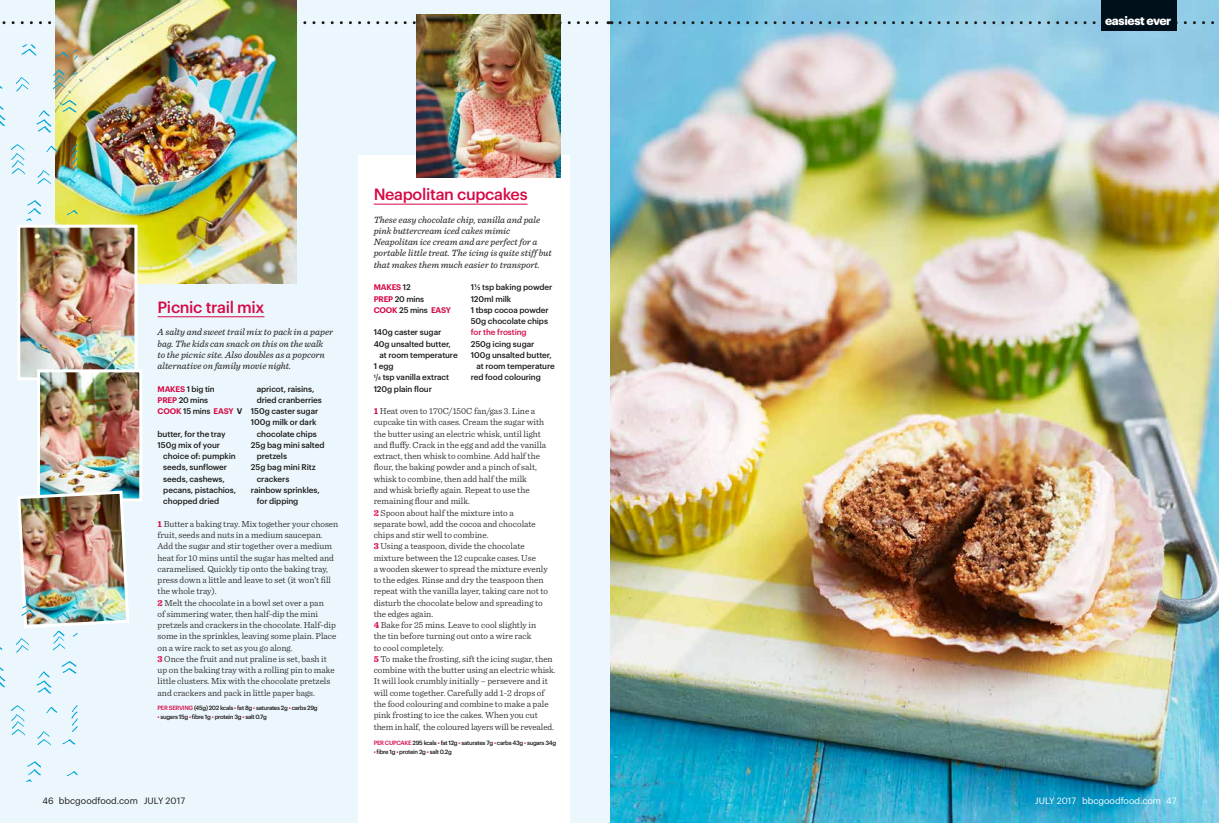
<style>
.page{position:relative;width:1219px;height:823px;background:#fff}
.page>*{position:absolute;margin:0;border:0;box-sizing:border-box;transform-origin:0 0}
.t1{font:500 16px "Graphik";letter-spacing:-.02em;color:#d60946}
.t2{font:700 12px "Graphik";letter-spacing:-.03em;color:#fff}
.t3{font:italic 9.5px/11.2px "Sentinel";color:#1b1a18}
.t4{font:300 9.2px/11.3px "Sentinel";color:#1b1a18}
.t5{font:9px "Graphik";color:#1b1a18}
.t6{font:9px "Graphik";color:#fff}
.t7{font:500 8.1px/11.3px "Graphik";letter-spacing:-.01em;color:#1b1a18}
.t8{font:500 8.1px "Graphik";letter-spacing:-.01em;color:#1b1a18;scale:.75 1}
.t9{font:500 8.1px "Graphik";letter-spacing:-.01em;color:#d60946}
.t10{font:500 8px/11.2px "Graphik";letter-spacing:-.025em;color:#1b1a18}
.t11{font:600 8px/11.2px "Graphik";letter-spacing:-.02em;color:#d60946}
.t12{font:500 6px "Graphik";letter-spacing:-.05em;color:#1b1a18}
.s1{font-weight:600;color:#d60946}
.s2{font-weight:600}
.s3{font-weight:700;color:#d60946}
.s4{color:#d60946}
.s5{font-weight:500;color:#1b1a18}
.s6{font-size:4.9px}
</style>
<div class="page">
<img style="left:609px;top:0;width:610px;height:822px">
<div style="left:0;top:0;width:609px;height:822px;background:#ecf7fd"></div>
<div style="left:359px;top:155px;width:211px;height:667px;background:#fff"></div>
<img style="left:416px;top:15px;width:145px;height:162px">
<img style="left:56px;top:0;width:241px;height:283px">
<img style="left:21px;top:228px;width:112px;height:148px">
<div style="left:17px;top:224px;width:120px;height:156px;border:3px solid #fff"></div>
<img style="left:41px;top:373px;width:97px;height:124px">
<div style="left:37px;top:369px;width:105px;height:132px;border:3px solid #fff"></div>
<svg style="left:2px;top:21px;width:610px;height:3px"></svg>
<svg style="left:620px;top:21px;width:599px;height:3px"></svg>
<div style="left:1101px;top:0;width:75px;height:31px;background:#00101b"></div>
<hr style="left:158px;top:316px;width:106px;height:1px;background:#d60946">
<hr style="left:374px;top:203px;width:154px;height:1px;background:#d60946">
<svg style="left:37px;top:731px;width:14px;height:14px"></svg>
<svg style="left:11px;top:705px;width:14px;height:30px"></svg>
<svg style="left:0;top:667px;width:5px;height:20px"></svg>
<svg style="left:71px;top:705px;width:6px;height:26px"></svg>
<svg style="left:68px;top:771px;width:9px;height:4px"></svg>
<svg style="left:36px;top:671px;width:15px;height:22px"></svg>
<svg style="left:46px;top:706px;width:11px;height:7px"></svg>
<svg style="left:63px;top:739px;width:12px;height:5px"></svg>
<img style="left:16px;top:489px;width:115px;height:163px">
<svg style="left:61px;top:661px;width:16px;height:12px"></svg>
<svg style="left:27px;top:761px;width:14px;height:20px"></svg>
<svg style="left:37px;top:170px;width:14px;height:14px"></svg>
<svg style="left:53px;top:69px;width:12px;height:20px"></svg>
<svg style="left:16px;top:77px;width:13px;height:15px"></svg>
<svg style="left:11px;top:144px;width:14px;height:30px"></svg>
<svg style="left:0;top:106px;width:5px;height:20px"></svg>
<svg style="left:21px;top:44px;width:16px;height:12px"></svg>
<svg style="left:71px;top:144px;width:6px;height:27px"></svg>
<svg style="left:73px;top:71px;width:4px;height:5px"></svg>
<svg style="left:67px;top:209px;width:10px;height:6px"></svg>
<svg style="left:36px;top:110px;width:15px;height:23px"></svg>
<svg style="left:46px;top:145px;width:11px;height:7px"></svg>
<svg style="left:63px;top:177px;width:12px;height:6px"></svg>
<svg style="left:56px;top:49px;width:21px;height:11px"></svg>
<svg style="left:61px;top:100px;width:16px;height:12px"></svg>
<svg style="left:27px;top:200px;width:14px;height:20px"></svg>
<h1 class="t1" style="left:158px;top:294px;width:108px">Picnic trail mix</h1>
<p class="t3" style="left:158px;top:326px;width:177px">A salty and sweet trail mix to pack in a paper bag. The kids can snack on this on the walk to the picnic site. Also doubles as a popcorn alternative on family movie night.</p>
<p class="t10" style="left:158px;top:382px;width:86px"><span class="s1">MAKES</span> 1 big tin<br><span class="s1">PREP</span> 20 mins<br><span class="s1">COOK</span> 15 mins <span class="s1">EASY</span> <span class="s2">V</span></p>
<p class="t7" style="left:158px;top:427px;width:70px">butter, for the tray</p>
<p class="t7" style="left:158px;top:438px;width:64px">150g mix of your</p>
<p class="t7" style="left:163px;top:449px;width:74px">choice of: pumpkin</p>
<p class="t7" style="left:163px;top:461px;width:65px">seeds, sunflower</p>
<p class="t7" style="left:163px;top:472px;width:63px">seeds, cashews,</p>
<p class="t7" style="left:163px;top:483px;width:74px">pecans, pistachios,</p>
<p class="t7" style="left:163px;top:494px;width:57px">chopped dried</p>
<p class="t7" style="left:257px;top:382px;width:59px">apricot, raisins,</p>
<p class="t7" style="left:257px;top:393px;width:67px">dried cranberries</p>
<p class="t7" style="left:251px;top:404px;width:69px">150g caster sugar</p>
<p class="t7" style="left:251px;top:416px;width:67px">100g milk or dark</p>
<p class="t7" style="left:257px;top:427px;width:62px">chocolate chips</p>
<p class="t7" style="left:251px;top:438px;width:75px">25g bag mini salted</p>
<p class="t7" style="left:257px;top:449px;width:32px">pretzels</p>
<p class="t7" style="left:251px;top:461px;width:66px">25g bag mini Ritz</p>
<p class="t7" style="left:257px;top:472px;width:34px">crackers</p>
<p class="t7" style="left:251px;top:483px;width:70px">rainbow sprinkles,</p>
<p class="t7" style="left:257px;top:494px;width:43px">for dipping</p>
<p class="t4" style="left:158px;top:517px;width:182px"><span class="s3">1</span> Butter a baking tray. Mix together your chosen fruit, seeds and nuts in a medium saucepan.<br>Add the sugar and stir together over a medium heat for 10 mins until the sugar has melted and caramelised. Quickly tip onto the baking tray, press down a little and leave to set (it won’t fill the whole tray).<br><span class="s3">2</span> Melt the chocolate in a bowl set over a pan<br>of simmering water, then half-dip the mini pretzels and crackers in the chocolate. Half-dip some in the sprinkles, leaving some plain. Place on a wire rack to set as you go along.<br><span class="s3">3</span> Once the fruit and nut praline is set, bash it up on the baking tray with a rolling pin to make little clusters. Mix with the chocolate pretzels and crackers and pack in little paper bags.</p>
<p class="t12" style="left:158px;top:703px;width:162px"><span class="s4">PER SERVING</span> (45g) 202 kcals <span class="s4">•</span> fat 8g <span class="s4">•</span> saturates 2g <span class="s4">•</span> carbs 29g</p>
<p class="t12" style="left:158px;top:712px;width:111px"><span class="s4">•</span> sugars 15g <span class="s4">•</span> fibre 1g <span class="s4">•</span> protein 3g <span class="s4">•</span> salt 0.7g</p>
<p class="t5" style="left:43px;top:793px;width:144px">46 bbcgoodfood.com JULY 2017</p>
<h1 class="t1" style="left:374px;top:182px;width:155px">Neapolitan cupcakes</h1>
<p class="t3" style="left:374px;top:213px;width:180px">These easy chocolate chip, vanilla and pale pink buttercream iced cakes mimic Neapolitan ice cream and are perfect for a portable little treat. The icing is quite stiff but that makes them much easier to transport.</p>
<p class="t11" style="left:374px;top:281px;width:79px">MAKES <span class="s5">12<br></span>PREP <span class="s5">20 mins<br></span>COOK <span class="s5">25 mins</span> EASY</p>
<p class="t7" style="left:374px;top:326px;width:69px">140g caster sugar</p>
<p class="t7" style="left:374px;top:337px;width:79px">40g unsalted butter,</p>
<p class="t7" style="left:379px;top:348px;width:80px">at room temperature</p>
<p class="t7" style="left:374px;top:359px;width:21px">1 egg</p>
<p class="t8" style="left:374px;top:371px;width:102px"><sup>1</sup>/<span class="s6">4</span> tsp vanilla extract</p>
<p class="t7" style="left:374px;top:382px;width:60px">120g plain flour</p>
<p class="t7" style="left:471px;top:281px;width:83px">1 1/2 tsp baking powder<br>120ml milk<br>1 tbsp cocoa powder<br>50g chocolate chips</p>
<p class="t9" style="left:471px;top:326px;width:58px">for the frosting</p>
<p class="t7" style="left:471px;top:337px;width:65px">250g icing sugar</p>
<p class="t7" style="left:471px;top:348px;width:83px">100g unsalted butter,</p>
<p class="t7" style="left:476px;top:359px;width:80px">at room temperature</p>
<p class="t7" style="left:471px;top:371px;width:72px">red food colouring</p>
<p class="t4" style="left:374px;top:404px;width:184px"><span class="s3">1</span> Heat oven to 170C/150C fan/gas 3. Line a cupcake tin with cases. Cream the sugar with the butter using an electric whisk, until light and fluffy. Crack in the egg and add the vanilla extract, then whisk to combine. Add half the flour, the baking powder and a pinch of salt, whisk to combine, then add half the milk<br>and whisk briefly again. Repeat to use the remaining flour and milk.<br><span class="s3">2</span> Spoon about half the mixture into a<br>separate bowl, add the cocoa and chocolate chips and stir well to combine.<br><span class="s3">3</span> Using a teaspoon, divide the chocolate mixture between the 12 cupcake cases. Use<br>a wooden skewer to spread the mixture evenly to the edges. Rinse and dry the teaspoon then repeat with the vanilla layer, taking care not to disturb the chocolate below and spreading to the edges again.<br><span class="s3">4</span> Bake for 25 mins. Leave to cool slightly in<br>the tin before turning out onto a wire rack<br>to cool completely.<br><span class="s3">5</span> To make the frosting, sift the icing sugar, then combine with the butter using an electric whisk.<br>It will look crumbly initially – persevere and it will come together. Carefully add 1-2 drops of the food colouring and combine to make a pale pink frosting to ice the cakes. When you cut them in half, the coloured layers will be revealed.</p>
<p class="t12" style="left:374px;top:738px;width:184px"><span class="s4">PER CUPCAKE</span> 295 kcals <span class="s4">•</span> fat 12g <span class="s4">•</span> saturates 7g <span class="s4">•</span> carbs 43g <span class="s4">•</span> sugars 34g</p>
<p class="t12" style="left:374px;top:747px;width:80px"><span class="s4">•</span> fibre 1g <span class="s4">•</span> protein 2g <span class="s4">•</span> salt 0.2g</p>
<h2 class="t2" style="left:1105px;top:11px;width:68px">easiest ever</h2>
<p class="t6" style="left:1035px;top:793px;width:143px">JULY 2017 bbcgoodfood.com 47</p>
</div>
